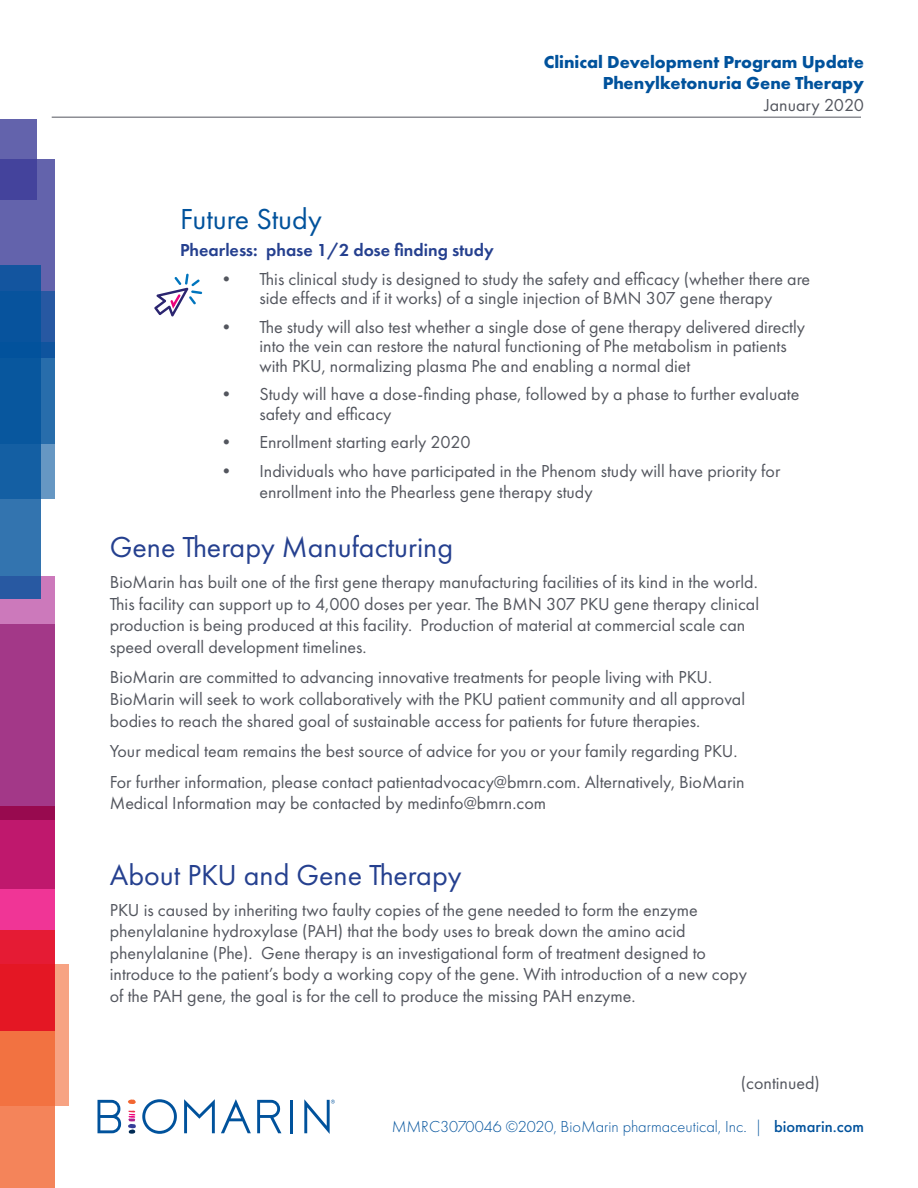
<style>
.page{position:relative;width:918px;height:1188px;background:#fff}
.page>*{position:absolute;margin:0;border:0;box-sizing:border-box;transform-origin:0 0}
.t1{font:30px "Futura PT";color:#25408f}
.t2{font:30px "Futura PT";color:#00529c}
.t3{font:18px/21.6px "Futura PT";color:#53565e}
.t4{font:700 18px/21.6px "Futura PT";color:#00529c;text-align:right}
.t5{font:600 18px "Futura PT";color:#25408f}
.t6{font:300 16.5px "Futura PT";color:#00529c}
.s1{font-weight:500}
</style>
<div class="page">
<svg style="left:128px;top:1099px;width:8px;height:5px"></svg>
<svg style="left:128px;top:1111px;width:8px;height:23px"></svg>
<svg style="left:221px;top:1099px;width:30px;height:34px"></svg>
<hr style="left:290px;top:1100px;width:3px;height:33px;background:#00529c">
<svg style="left:184px;top:1099px;width:31px;height:34px"></svg>
<svg style="left:257px;top:1100px;width:24px;height:33px"></svg>
<svg style="left:98px;top:1100px;width:23px;height:33px"></svg>
<svg style="left:142px;top:1099px;width:35px;height:35px"></svg>
<svg style="left:304px;top:1099px;width:31px;height:35px"></svg>
<hr style="left:52px;top:117px;width:809px;height:1px;background:#53565e">
<div style="left:0;top:930px;width:54px;height:258px;background:#f4845a"></div>
<div style="left:0;top:159px;width:54px;height:198px;background:#6363ac"></div>
<div style="left:0;top:342px;width:54px;height:157px;background:#6697c3"></div>
<div style="left:0;top:577px;width:54px;height:312px;background:#cc79bb"></div>
<svg style="left:0;top:265px;width:41px;height:334px"></svg>
<svg style="left:0;top:964px;width:68px;height:142px;fill:#f27241"></svg>
<svg style="left:0;top:292px;width:54px;height:152px;fill:#08579e"></svg>
<svg style="left:0;top:119px;width:36px;height:81px;fill:#44439c"></svg>
<svg style="left:0;top:820px;width:54px;height:211px"></svg>
<svg style="left:0;top:625px;width:54px;height:195px;fill:#a33888"></svg>
<svg style="left:154px;top:274px;width:48px;height:43px"></svg>
<p class="t4" style="left:544px;top:50px;width:322px">Clinical Development Program Update<br>Phenylketonuria Gene Therapy</p>
<p class="t3" style="left:764px;top:94px;width:101px">January 2020</p>
<h1 class="t2" style="left:180px;top:201px;width:143px">Future Study</h1>
<p class="t5" style="left:180px;top:239px;width:315px">Phearless: phase 1/2 dose finding study</p>
<p class="t3" style="left:217px;top:269px;width:594px;line-height:19.5px;text-align:center">• This clinical study is designed to study the safety and efficacy (whether there are side effects and if it works) of a single injection of BMN 307 gene therapy</p>
<p class="t3" style="left:259px;top:317px;width:547px;line-height:19.5px;text-indent:-42px">• The study will also test whether a single dose of gene therapy delivered directly into the vein can restore the natural functioning of Phe metabolism in patients with PKU, normalizing plasma Phe and enabling a normal diet</p>
<p class="t3" style="left:259px;top:384px;width:541px;line-height:19.5px;text-indent:-42px">• Study will have a dose-finding phase, followed by a phase to further evaluate safety and efficacy</p>
<p class="t3" style="left:217px;top:431px;width:255px">• Enrollment starting early 2020</p>
<p class="t3" style="left:259px;top:460px;width:522px;text-indent:-42px">• Individuals who have participated in the Phenom study will have priority for enrollment into the Phearless gene therapy study</p>
<h1 class="t1" style="left:110px;top:530px;width:345px">Gene Therapy Manufacturing</h1>
<p class="t3" style="left:110px;top:571px;width:651px">BioMarin has built one of the first gene therapy manufacturing facilities of its kind in the world.<br>This facility can support up to 4,000 doses per year. The BMN 307 PKU gene therapy clinical production is being produced at this facility. Production of material at commercial scale can speed overall development timelines.</p>
<p class="t3" style="left:110px;top:667px;width:637px">BioMarin are committed to advancing innovative treatments for people living with PKU.<br>BioMarin will seek to work collaboratively with the PKU patient community and all approval bodies to reach the shared goal of sustainable access for patients for future therapies.</p>
<p class="t3" style="left:110px;top:736px;width:636px;line-height:30.6px">Your medical team remains the best source of advice for you or your family regarding PKU.<br>For further information, please contact patientadvocacy@bmrn.com. Alternatively, BioMarin</p>
<p class="t3" style="left:110px;top:793px;width:438px">Medical Information may be contacted by medinfo@bmrn.com</p>
<h1 class="t1" style="left:110px;top:857px;width:353px">About PKU and Gene Therapy</h1>
<p class="t3" style="left:110px;top:899px;width:639px">PKU is caused by inheriting two faulty copies of the gene needed to form the enzyme phenylalanine hydroxylase (PAH) that the body uses to break down the amino acid phenylalanine (Phe). Gene therapy is an investigational form of treatment designed to introduce to the patient’s body a working copy of the gene. With introduction of a new copy of the PAH gene, the goal is for the cell to produce the missing PAH enzyme.</p>
<p class="t3" style="left:741px;top:1072px;width:80px">(continued)</p>
<p class="t6" style="left:392px;top:1117px;width:474px">MMRC3070046 ©2020, BioMarin pharmaceutical, Inc. | <span class="s1">biomarin.com</span></p>
</div>
